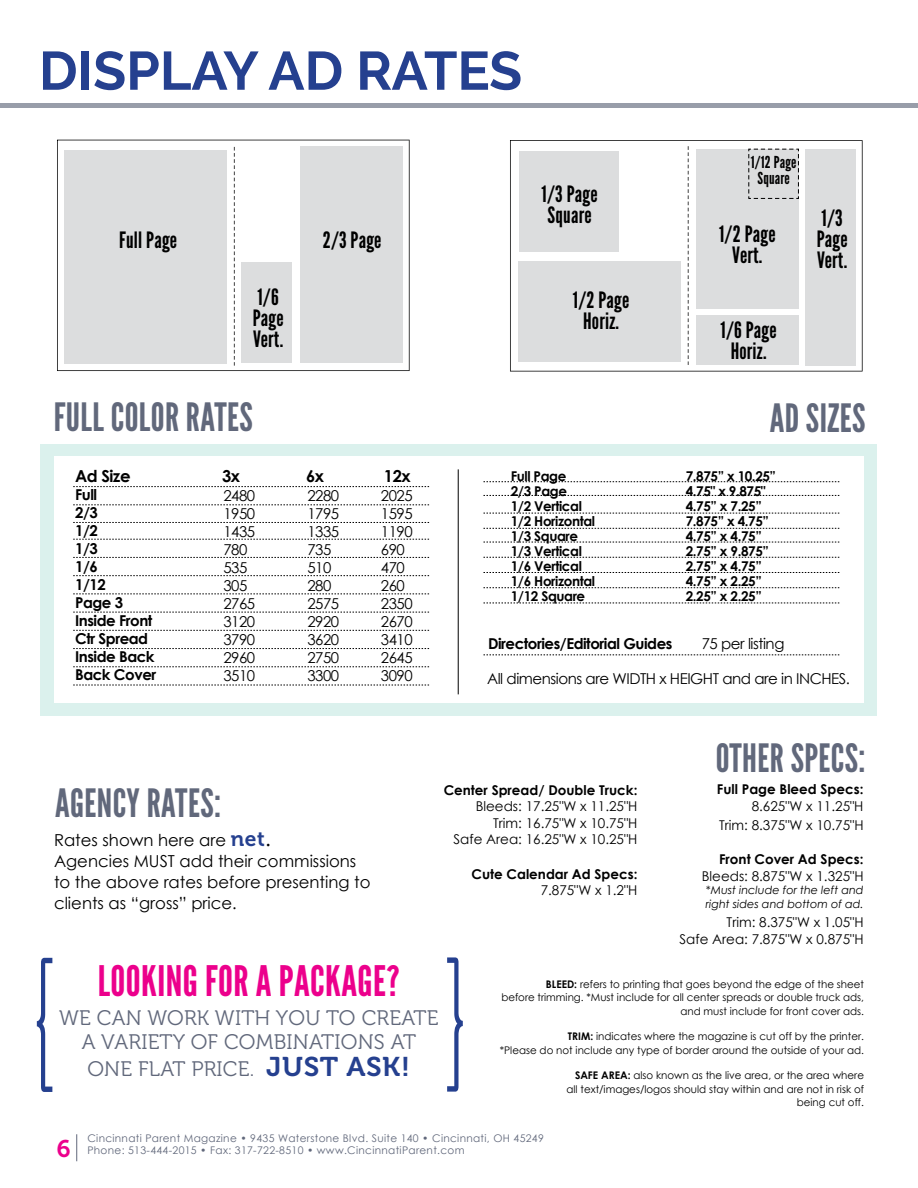
<style>
.page{position:relative;width:918px;height:1188px;background:#fff}
.page>*{position:absolute;margin:0;border:0;box-sizing:border-box;transform-origin:0 0}
.t1{font:200 174px "Raleway";color:#25408f;scale:.75 1}
.t2{font:700 54px "Raleway";color:#25408f}
.t3{font:42px "League Gothic";letter-spacing:.01em;color:#ec008c}
.t4{font:39px "League Gothic";letter-spacing:.01em;color:#61687b}
.t5{font:24px "Museo 700";color:#ec008c}
.t6{font:22.5px/21px "League Gothic";letter-spacing:.01em;color:#000}
.t7{font:21px/24px "Museo 300";letter-spacing:.01em;color:#61687b;text-align:center}
.t8{font:16.5px/21px "Century Gothic";color:#000}
.t9{font:16.5px/16.5px "League Gothic";letter-spacing:.01em;color:#000;text-align:center}
.t10{font:700 16.5px "Century Gothic";letter-spacing:-.03em;color:#000}
.t11{font:15px "Century Gothic";letter-spacing:-.03em;color:#000}
.t12{font:700 15px/18px "Century Gothic";letter-spacing:-.03em;color:#000}
.t13{font:700 13.5px/15px "Century Gothic";letter-spacing:-.03em;color:#000}
.t14{font:13.5px/16.5px "Century Gothic";color:#000;text-align:right}
.t15{font:700 13.5px "Century Gothic";color:#000}
.t16{font:italic 11.25px/13.5px "Century Gothic";color:#000}
.t17{font:10.5px/13.5px "Century Gothic";color:#000;text-align:right}
.t18{font:10.5px/12.6px "Century Gothic";letter-spacing:.03em;color:#61687b}
.s1{font-family:"Museo 700";font-size:21px;color:#25408f}
.s2{font-size:21px}
.s3{font-family:"Museo 700";font-size:27px;color:#25408f}
.s4{font-weight:700}
</style>
<div class="page">
<div style="left:40px;top:444px;width:838px;height:272px;background:#dbf1ed"></div>
<div style="left:55px;top:457px;width:809px;height:246px;background:#fff"></div>
<svg style="left:73px;top:505px;width:356px;height:1px"></svg>
<svg style="left:73px;top:486px;width:356px;height:1px"></svg>
<hr style="left:458px;top:469px;width:1px;height:225px;background:#000">
<svg style="left:73px;top:539px;width:356px;height:1px"></svg>
<svg style="left:73px;top:522px;width:356px;height:1px"></svg>
<svg style="left:73px;top:557px;width:356px;height:1px"></svg>
<svg style="left:73px;top:575px;width:356px;height:1px"></svg>
<svg style="left:73px;top:594px;width:356px;height:1px"></svg>
<svg style="left:73px;top:612px;width:356px;height:1px"></svg>
<svg style="left:73px;top:630px;width:356px;height:1px"></svg>
<svg style="left:73px;top:648px;width:356px;height:1px"></svg>
<svg style="left:73px;top:667px;width:356px;height:1px"></svg>
<svg style="left:73px;top:685px;width:356px;height:1px"></svg>
<svg style="left:483px;top:495px;width:356px;height:1px"></svg>
<svg style="left:483px;top:481px;width:356px;height:1px"></svg>
<svg style="left:483px;top:528px;width:356px;height:1px"></svg>
<svg style="left:483px;top:513px;width:356px;height:1px"></svg>
<svg style="left:483px;top:542px;width:356px;height:1px"></svg>
<svg style="left:483px;top:557px;width:356px;height:1px"></svg>
<svg style="left:483px;top:572px;width:356px;height:1px"></svg>
<svg style="left:483px;top:587px;width:356px;height:1px"></svg>
<svg style="left:483px;top:603px;width:356px;height:1px"></svg>
<svg style="left:483px;top:655px;width:356px;height:1px"></svg>
<svg style="left:57px;top:140px;width:353px;height:231px;fill:#dcddde"></svg>
<svg style="left:510px;top:140px;width:353px;height:232px"></svg>
<div style="left:519px;top:151px;width:100px;height:100px;background:#dcddde"></div>
<div style="left:241px;top:262px;width:51px;height:100px;background:#dcddde"></div>
<div style="left:805px;top:149px;width:51px;height:216px;background:#dcddde"></div>
<div style="left:696px;top:149px;width:103px;height:159px;background:#dcddde"></div>
<div style="left:696px;top:316px;width:103px;height:49px;background:#dcddde"></div>
<svg style="left:748px;top:149px;width:51px;height:50px"></svg>
<svg style="left:234px;top:147px;width:1px;height:219px"></svg>
<svg style="left:688px;top:146px;width:1px;height:219px"></svg>
<hr style="left:0;top:103px;width:918px;height:4px;background:#989da9">
<svg style="left:76px;top:1134px;width:1px;height:27px"></svg>
<h2 class="t2" style="left:39px;top:40px;width:485px">DISPLAY AD RATES</h2>
<h3 class="t6" style="left:119px;top:230px;width:60px">Full Page</h3>
<h3 class="t6" style="left:323px;top:230px;width:60px">2/3 Page</h3>
<h3 class="t6" style="left:253px;top:287px;width:32px">1/6<br>Page<br>Vert.</h3>
<h3 class="t6" style="left:542px;top:184px;width:57px">1/3 Page<br>Square</h3>
<h3 class="t6" style="left:573px;top:290px;width:58px;text-align:center">1/2 Page<br>Horiz.</h3>
<h3 class="t9" style="left:751px;top:154px;width:47px">1/12 Page<br>Square</h3>
<h3 class="t6" style="left:719px;top:224px;width:58px;text-align:center">1/2 Page<br>Vert.</h3>
<h3 class="t6" style="left:817px;top:208px;width:32px">1/3<br>Page<br>Vert.</h3>
<h3 class="t6" style="left:721px;top:320px;width:58px;text-align:center">1/6 Page<br>Horiz.</h3>
<h3 class="t4" style="left:54px;top:395px;width:201px">FULL COLOR RATES</h3>
<h3 class="t10" style="left:75px;top:465px;width:57px">Ad Size</h3>
<h3 class="t10" style="left:222px;top:465px;width:19px">3x</h3>
<h3 class="t10" style="left:306px;top:465px;width:19px">6x</h3>
<h3 class="t10" style="left:384px;top:465px;width:28px">12x</h3>
<h3 class="t12" style="left:75px;top:485px;width:83px">Full<br>2/3<br>1/2<br>1/3<br>1/6<br>1/12<br>Page 3<br>Inside Front<br>Ctr Spread<br>Inside Back<br>Back Cover</h3>
<h3 class="t11" style="left:223px;top:485px;width:33px">2480</h3>
<h3 class="t11" style="left:307px;top:485px;width:33px">2280</h3>
<h3 class="t11" style="left:381px;top:485px;width:33px">2025</h3>
<h3 class="t11" style="left:223px;top:503px;width:33px">1950</h3>
<h3 class="t11" style="left:307px;top:503px;width:33px">1795</h3>
<h3 class="t11" style="left:381px;top:503px;width:33px">1595</h3>
<h3 class="t11" style="left:223px;top:521px;width:33px">1435</h3>
<h3 class="t11" style="left:307px;top:521px;width:33px">1335</h3>
<h3 class="t11" style="left:381px;top:521px;width:33px">1190</h3>
<h3 class="t11" style="left:223px;top:539px;width:26px">780</h3>
<h3 class="t11" style="left:307px;top:539px;width:26px">735</h3>
<h3 class="t11" style="left:381px;top:539px;width:26px">690</h3>
<h3 class="t11" style="left:223px;top:557px;width:26px">535</h3>
<h3 class="t11" style="left:307px;top:557px;width:26px">510</h3>
<h3 class="t11" style="left:381px;top:557px;width:26px">470</h3>
<h3 class="t11" style="left:223px;top:575px;width:26px">305</h3>
<h3 class="t11" style="left:307px;top:575px;width:26px">280</h3>
<h3 class="t11" style="left:381px;top:575px;width:26px">260</h3>
<h3 class="t11" style="left:223px;top:593px;width:33px">2765</h3>
<h3 class="t11" style="left:307px;top:593px;width:33px">2575</h3>
<h3 class="t11" style="left:381px;top:593px;width:33px">2350</h3>
<h3 class="t11" style="left:223px;top:611px;width:33px">3120</h3>
<h3 class="t11" style="left:307px;top:611px;width:33px">2920</h3>
<h3 class="t11" style="left:381px;top:611px;width:33px">2670</h3>
<h3 class="t11" style="left:223px;top:629px;width:33px">3790</h3>
<h3 class="t11" style="left:307px;top:629px;width:33px">3620</h3>
<h3 class="t11" style="left:381px;top:629px;width:33px">3410</h3>
<h3 class="t11" style="left:223px;top:647px;width:33px">2960</h3>
<h3 class="t11" style="left:307px;top:647px;width:33px">2750</h3>
<h3 class="t11" style="left:381px;top:647px;width:33px">2645</h3>
<h3 class="t11" style="left:223px;top:665px;width:33px">3510</h3>
<h3 class="t11" style="left:307px;top:665px;width:33px">3300</h3>
<h3 class="t11" style="left:381px;top:665px;width:33px">3090</h3>
<h3 class="t4" style="left:55px;top:781px;width:167px">AGENCY RATES:</h3>
<h3 class="t8" style="left:54px;top:829px;width:318px">Rates shown here are <span class="s1">net</span><span class="s2">.<br></span>Agencies MUST add their commissions to the above rates before presenting to clients as “gross” price.</h3>
<h3 class="t4" style="left:770px;top:396px;width:97px">AD SIZES</h3>
<p class="t13" style="left:511px;top:468px;width:86px">Full Page<br>2/3 Page<br>1/2 Vertical<br>1/2 Horizontal<br>1/3 Square<br>1/3 Vertical<br>1/6 Vertical<br>1/6 Horizontal<br>1/12 Square</p>
<p class="t13" style="left:686px;top:468px;width:92px">7.875” x 10.25”<br>4.75" x 9.875"<br>4.75” x 7.25”<br>7.875” x 4.75”<br>4.75” x 4.75”<br>2.75” x 9.875”<br>2.75” x 4.75”<br>4.75” x 2.25”<br>2.25” x 2.25”</p>
<h3 class="t12" style="left:488px;top:634px;width:186px">Directories/Editorial Guides</h3>
<h3 class="t11" style="left:702px;top:633px;width:84px">75 per listing</h3>
<h3 class="t11" style="left:487px;top:668px;width:365px">All dimensions are WIDTH x HEIGHT and are in INCHES.</h3>
<p class="t15" style="left:444px;top:781px;width:195px">Center Spread/ Double Truck:</p>
<p class="t14" style="left:454px;top:798px;width:186px">Bleeds: 17.25"W x 11.25"H<br>Trim: 16.75"W x 10.75"H<br>Safe Area: 16.25"W x 10.25"H</p>
<p class="t15" style="left:471px;top:865px;width:168px">Cute Calendar Ad Specs:</p>
<p class="t14" style="left:541px;top:882px;width:98px">7.875"W x 1.2"H</p>
<h3 class="t4" style="left:716px;top:735px;width:151px">OTHER SPECS:</h3>
<p class="t15" style="left:717px;top:781px;width:148px">Full Page Bleed Specs:</p>
<p class="t14" style="left:719px;top:796px;width:146px;line-height:19.5px">8.625"W x 11.25"H<br>Trim: 8.375"W x 10.75"H</p>
<p class="t15" style="left:719px;top:851px;width:146px">Front Cover Ad Specs:</p>
<p class="t14" style="left:702px;top:867px;width:163px">Bleeds: 8.875"W x 1.325"H</p>
<p class="t16" style="left:706px;top:883px;width:159px">*Must include for the left and right sides and bottom of ad.</p>
<p class="t14" style="left:680px;top:914px;width:186px">Trim: 8.375"W x 1.05"H<br>Safe Area: 7.875"W x 0.875"H</p>
<h1 class="t1" style="left:28px;top:923px;width:43px">{</h1>
<h1 class="t1" style="left:440px;top:923px;width:43px">}</h1>
<h3 class="t3" style="left:98px;top:957px;width:303px">LOOKING FOR A PACKAGE?</h3>
<h3 class="t7" style="left:59px;top:1006px;width:381px">WE CAN WORK WITH YOU TO CREATE<br>A VARIETY OF COMBINATIONS AT</h3>
<h3 class="t7" style="left:87px;top:1057px;width:324px">ONE FLAT PRICE. <span class="s3">JUST ASK!</span></h3>
<p class="t17" style="left:501px;top:977px;width:364px"><span class="s4">BLEED:</span> refers to printing that goes beyond the edge of the sheet<br>before trimming. *Must include for all center spreads or double truck ads, and must include for front cover ads.</p>
<p class="t17" style="left:500px;top:1030px;width:366px"><span class="s4">TRIM:</span> indicates where the magazine is cut off by the printer.<br>*Please do not include any type of border around the outside of your ad.</p>
<p class="t17" style="left:567px;top:1069px;width:299px"><span class="s4">SAFE AREA:</span> also known as the live area, or the area where all text/images/logos should stay within and are not in risk of being cut off.</p>
<h3 class="t5" style="left:57px;top:1135px;width:15px">6</h3>
<p class="t18" style="left:87px;top:1132px;width:458px">Cincinnati Parent Magazine • 9435 Waterstone Blvd. Suite 140 • Cincinnati, OH 45249<br>Phone: 513-444-2015 • Fax: 317-722-8510 • www.CincinnatiParent.com</p>
</div>
